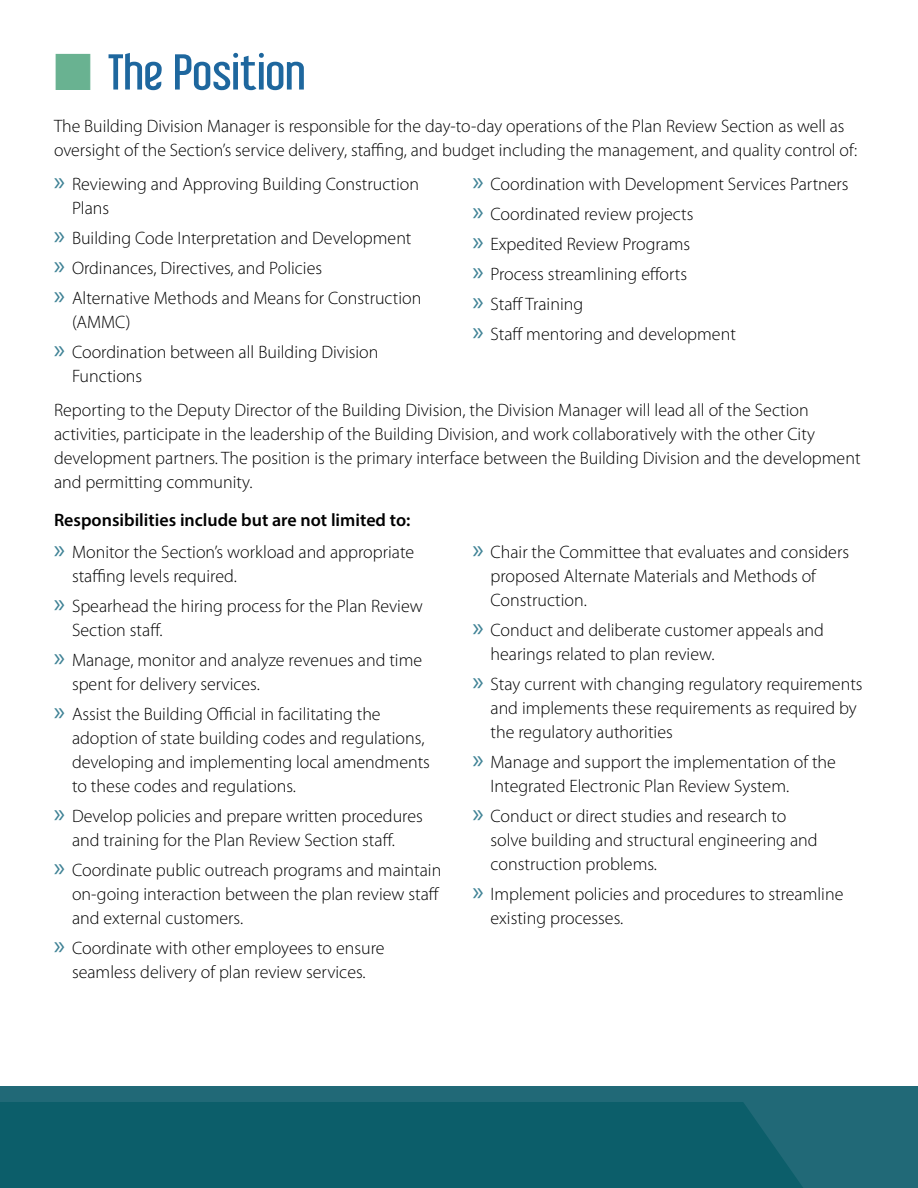
<style>
.page{position:relative;width:918px;height:1188px;background:#fff}
.page>*{position:absolute;margin:0;border:0;box-sizing:border-box;transform-origin:0 0}
.t1{font:45px "Libel Suit";color:#1e679e;scale:1.2 1}
.t2{font:300 18px/24px "Myriad Pro";color:#000}
.t3{font:600 18px/32.2px "Myriad Pro";color:#000}
.s1{color:#69b291}
.s2{font-weight:400;font-size:27px;color:#3f8295}
.s3{font-weight:300}
</style>
<div class="page">
<div style="left:0;top:1086px;width:918px;height:102px;background:#216977"></div>
<div style="left:0;top:1102px;width:918px;height:86px;background:#0c5e6a"></div>
<svg style="left:744px;top:1102px;width:174px;height:86px"></svg>
<h1 class="t1" style="left:54px;top:45px;width:211px"><span class="s1">■</span> The Position</h1>
<p class="t2" style="left:54px;top:113px;width:805px">The Building Division Manager is responsible for the day-to-day operations of the Plan Review Section as well as oversight of the Section’s service delivery, staffing, and budget including the management, and quality control of:</p>
<p class="t2" style="left:72px;top:172px;width:349px;text-indent:-18px"><span class="s2">»</span> Reviewing and Approving Building Construction<br>Plans</p>
<p class="t2" style="left:54px;top:223px;width:369px;line-height:30px"><span class="s2">»</span> Building Code Interpretation and Development <span class="s2">»</span> Ordinances, Directives, and Policies<br><span class="s2">»</span> Alternative Methods and Means for Construction</p>
<p class="t2" style="left:54px;top:307px;width:326px;line-height:30px;text-indent:18px">(AMMC)<br><span class="s2">»</span> Coordination between all Building Division</p>
<p class="t2" style="left:72px;top:364px;width:72px">Functions</p>
<p class="t2" style="left:472px;top:169px;width:378px;line-height:30px"><span class="s2">»</span> Coordination with Development Services Partners <span class="s2">»</span> Coordinated review projects<br><span class="s2">»</span> Expedited Review Programs<br><span class="s2">»</span> Process streamlining efforts<br><span class="s2">»</span> Staff Training<br><span class="s2">»</span> Staff mentoring and development</p>
<p class="t2" style="left:54px;top:398px;width:808px">Reporting to the Deputy Director of the Building Division, the Division Manager will lead all of the Section activities, participate in the leadership of the Building Division, and work collaboratively with the other City development partners. The position is the primary interface between the Building Division and the development and permitting community.</p>
<p class="t3" style="left:54px;top:503px;width:362px">Responsibilities include but are not limited to: <span class="s2">»</span> <span class="s3">Monitor the Section’s workload and appropriate</span></p>
<p class="t2" style="left:54px;top:561px;width:370px;line-height:30px;text-indent:18px">staffing levels required.<br><span class="s2">»</span> Spearhead the hiring process for the Plan Review</p>
<p class="t2" style="left:54px;top:615px;width:370px;line-height:30px;text-indent:18px">Section staff.<br><span class="s2">»</span> Manage, monitor and analyze revenues and time</p>
<p class="t2" style="left:54px;top:669px;width:328px;line-height:30px;text-indent:18px">spent for delivery services.<br><span class="s2">»</span> Assist the Building Official in facilitating the</p>
<p class="t2" style="left:72px;top:726px;width:360px">adoption of state building codes and regulations, developing and implementing local amendments to these codes and regulations.</p>
<p class="t2" style="left:54px;top:804px;width:370px;text-align:center"><span class="s2">»</span> Develop policies and prepare written procedures and training for the Plan Review Section staff.</p>
<p class="t2" style="left:72px;top:858px;width:371px;text-align:justify;text-indent:-18px"><span class="s2">»</span> Coordinate public outreach programs and maintain on-going interaction between the plan review staff and external customers.</p>
<p class="t2" style="left:54px;top:936px;width:332px;text-align:center"><span class="s2">»</span> Coordinate with other employees to ensure seamless delivery of plan review services.</p>
<p class="t2" style="left:490px;top:540px;width:360px;text-indent:-18px"><span class="s2">»</span> Chair the Committee that evaluates and considers proposed Alternate Materials and Methods of<br>Construction.</p>
<p class="t2" style="left:490px;top:618px;width:335px;text-indent:-18px"><span class="s2">»</span> Conduct and deliberate customer appeals and hearings related to plan review.</p>
<p class="t2" style="left:490px;top:672px;width:374px;text-indent:-18px"><span class="s2">»</span> Stay current with changing regulatory requirements and implements these requirements as required by the regulatory authorities</p>
<p class="t2" style="left:490px;top:750px;width:347px;text-indent:-18px"><span class="s2">»</span> Manage and support the implementation of the<br>Integrated Electronic Plan Review System.</p>
<p class="t2" style="left:490px;top:804px;width:329px;text-indent:-18px"><span class="s2">»</span> Conduct or direct studies and research to solve building and structural engineering and construction problems.</p>
<p class="t2" style="left:490px;top:882px;width:354px;text-indent:-18px"><span class="s2">»</span> Implement policies and procedures to streamline existing processes.</p>
</div>
